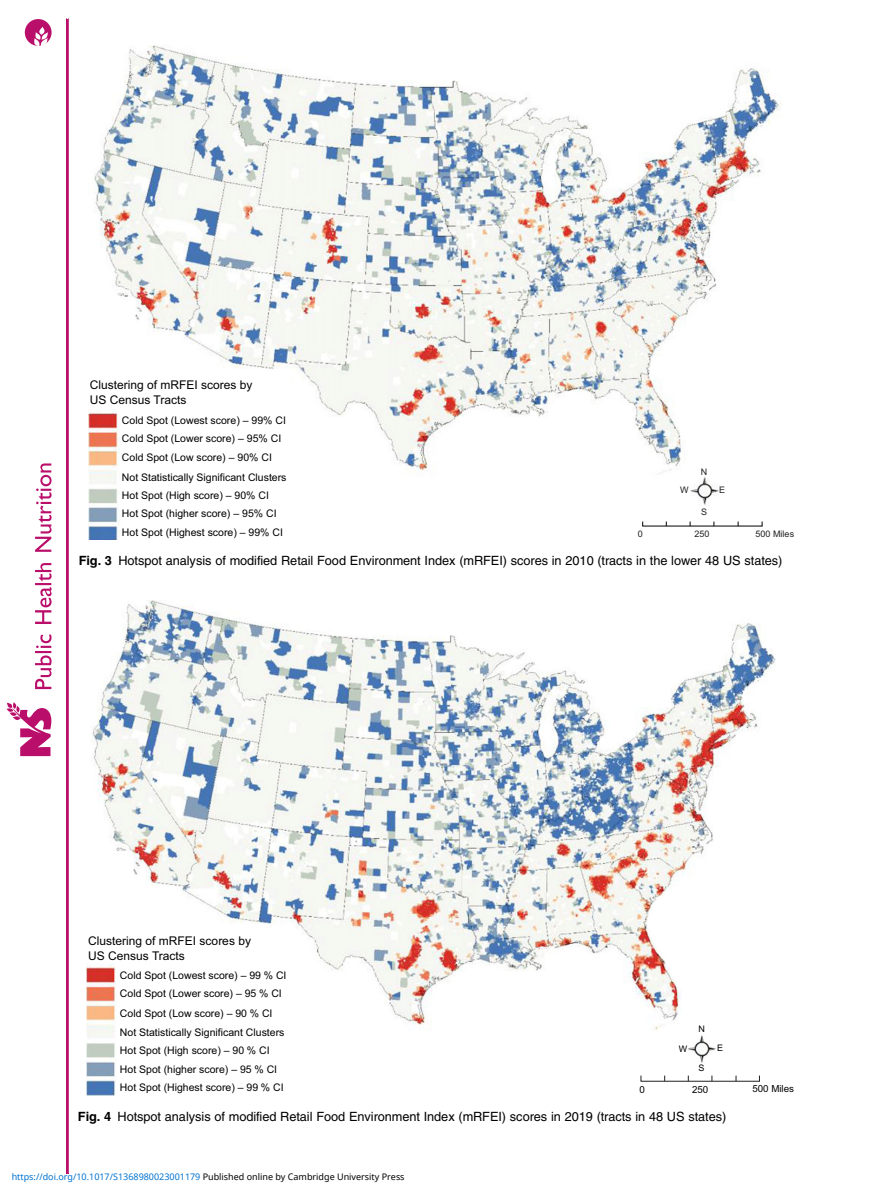
<style>
.page{position:relative;width:893px;height:1191px;background:#fff}
.page>*{position:absolute;margin:0;border:0;box-sizing:border-box;transform-origin:0 0}
.t1{font:12.75px "Adv OT82 c 4 f 4 c 4";color:#000}
.t2{font:12px/14.4px "Arial";color:#000}
.t3{font:10.5px/18.8px "Arial";color:#000}
.t4{font:9.75px "Arial";color:#000}
.t5{font:9px "Noto Sans";color:#0172cf}
.t6{font:9px "Arial";color:#231f20}
.t7{font:9px "Arial";color:#000}
.s1{font-family:"Adv O Tf 3919 c 9 c.B"}
.s2{color:#000}
</style>
<div class="page">
<div style="left:66px;top:19px;width:2px;height:1154px;border:1px solid #ba0e6b"></div>
<svg style="left:6px;top:702px;width:45px;height:54px"></svg>
<svg style="left:35px;top:463px;width:17px;height:226px"></svg>
<svg style="left:25px;top:19px;width:27px;height:27px"></svg>
<img style="left:88px;top:45px;width:693px;height:495px">
<img style="left:87px;top:600px;width:689px;height:495px">
<p class="t2" style="left:90px;top:379px;width:164px">Clustering of mRFEI scores by<br>US Census Tracts</p>
<p class="t3" style="left:122px;top:412px;width:165px">Cold Spot (Lowest score) – 99% CI</p>
<p class="t3" style="left:122px;top:429px;width:166px;line-height:19.4px">Cold Spot (Lower score) – 95% CI<br>Cold Spot (Low score) – 90% CI<br>Not Statistically Significant Clusters</p>
<p class="t3" style="left:122px;top:486px;width:163px">Hot Spot (High score) – 90% CI<br>Hot Spot (higher score) – 95% CI<br>Hot Spot (Highest score) – 99% CI</p>
<p class="t6" style="left:680px;top:486px;width:10px">W</p>
<p class="t6" style="left:701px;top:468px;width:8px">N</p>
<p class="t6" style="left:701px;top:509px;width:8px">S</p>
<p class="t6" style="left:719px;top:486px;width:8px">E</p>
<p class="t6" style="left:638px;top:531px;width:7px">0</p>
<p class="t6" style="left:694px;top:531px;width:17px">250</p>
<p class="t6" style="left:756px;top:530px;width:40px">500 Miles</p>
<p class="t1" style="left:79px;top:556px;width:705px"><span class="s1">Fig. 3</span> Hotspot analysis of modified Retail Food Environment Index (mRFEI) scores in 2010 (tracts in the lower 48 US states)</p>
<p class="t2" style="left:88px;top:935px;width:164px">Clustering of mRFEI scores by<br>US Census Tracts</p>
<p class="t3" style="left:120px;top:966px;width:168px">Cold Spot (Lowest score) – 99 % CI</p>
<p class="t3" style="left:120px;top:985px;width:166px;line-height:19.2px">Cold Spot (Lower score) – 95 % CI<br>Cold Spot (Low score) – 90 % CI<br>Not Statistically Significant Clusters</p>
<p class="t7" style="left:698px;top:1026px;width:8px">N</p>
<p class="t7" style="left:717px;top:1044px;width:8px">E</p>
<p class="t7" style="left:679px;top:1045px;width:10px">W</p>
<p class="t3" style="left:120px;top:1041px;width:159px">Hot Spot (High score) – 90 % CI<br>Hot Spot (higher score) – 95 % CI</p>
<p class="t3" style="left:120px;top:1079px;width:165px">Hot Spot (Highest score) – 99 % CI</p>
<p class="t4" style="left:640px;top:1085px;width:7px">0</p>
<p class="t4" style="left:692px;top:1085px;width:18px">250</p>
<p class="t4" style="left:752px;top:1085px;width:43px">500 Miles</p>
<p class="t7" style="left:699px;top:1064px;width:8px">S</p>
<p class="t1" style="left:78px;top:1111px;width:650px"><span class="s1">Fig. 4</span> Hotspot analysis of modified Retail Food Environment Index (mRFEI) scores in 2019 (tracts in 48 US states)</p>
<p class="t5" style="left:12px;top:1170px;width:394px">https://doi.org/10.1017/S1368980023001179 <span class="s2">Published online by Cambridge University Press</span></p>
</div>
